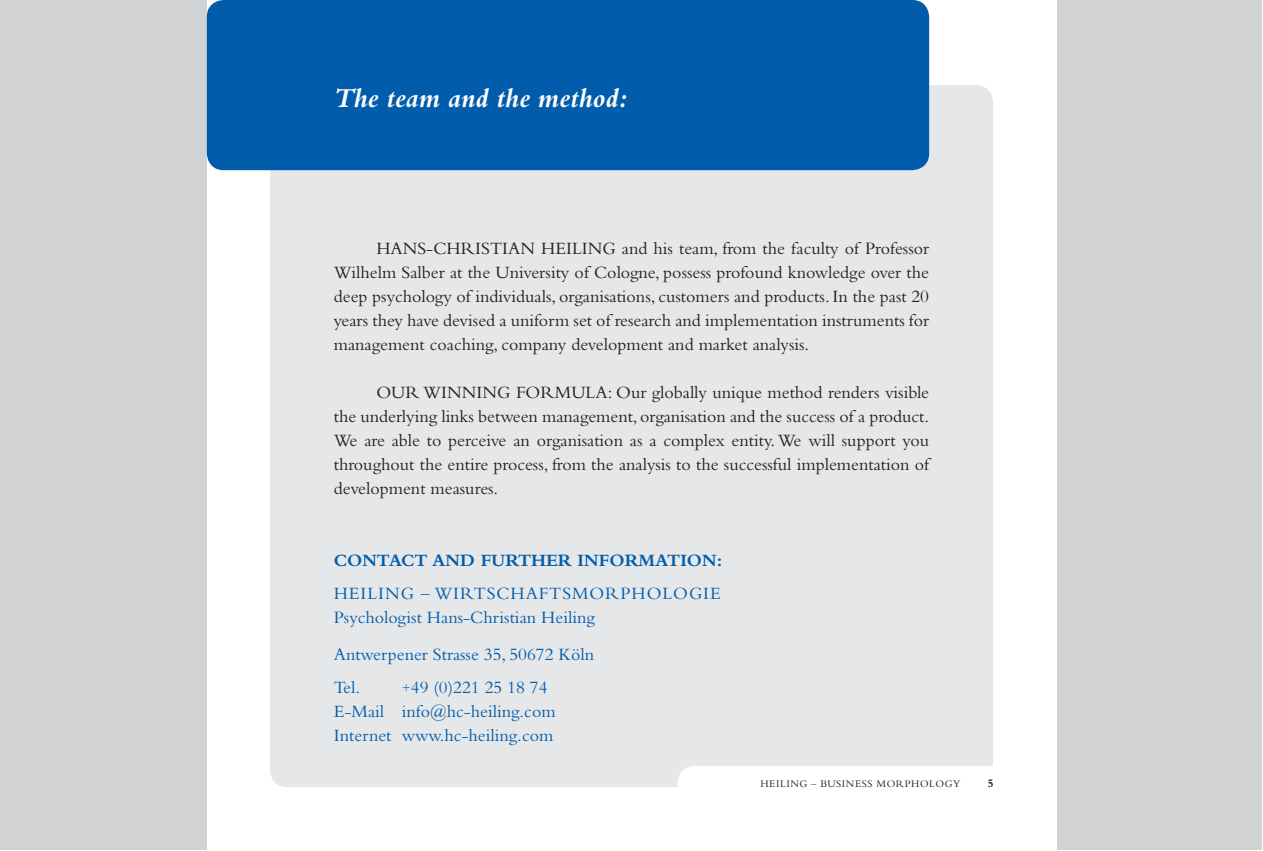
<style>
.page{position:relative;width:1263px;height:851px;background:#fff}
.page>*{position:absolute;margin:0;border:0;box-sizing:border-box;transform-origin:0 0}
.t1{font:italic 700 28.5px "Bembo";color:#fff}
.t2{font:18px/24px "Bembo";color:#231f20;text-align:justify}
.t3{font:18px/24px "Bembo";color:#015dab}
.t4{font:18px/24px "Bembo";letter-spacing:.03em;color:#015dab}
.t5{font:700 18px "Bembo";color:#015dab}
.t6{font:700 12px "Bembo";color:#231f20}
.t7{font:10.5px "Bembo";letter-spacing:.05em;color:#231f20}
.s1{font-size:13.5px}
</style>
<div class="page">
<div style="left:1px;top:1px;width:1261px;height:849px;background:#d1d2d4"></div>
<div style="left:207px;top:1px;width:849px;height:849px;background:#fff"></div>
<div style="left:270px;top:85px;width:723px;height:702px;background:#e6e7e9"></div>
<div style="left:207px;top:0;width:722px;height:170px;background:#015dab"></div>
<svg style="left:678px;top:765px;width:315px;height:22px"></svg>
<h1 class="t1" style="left:334px;top:82px;width:295px">The team and the method:</h1>
<p class="t2" style="left:334px;top:236px;width:597px;text-indent:43px">HANS-CHRISTIAN HEILING and his team, from the faculty of Professor Wilhelm Salber at the University of Cologne, possess profound knowledge over the deep psychology of individuals, organisations, customers and products. In the past 20 years they have devised a uniform set of research and implementation instruments for management coaching, company development and market analysis.</p>
<p class="t2" style="left:334px;top:380px;width:597px;text-indent:43px">OUR WINNING FORMULA: Our globally unique method renders visible the underlying links between management, organisation and the success of a product.<br>We are able to perceive an organisation as a complex entity. We will support you throughout the entire process, from the analysis to the successful implementation of development measures.</p>
<p class="t5" style="left:334px;top:550px;width:390px">CONTACT AND FURTHER INFORMATION:</p>
<p class="t4" style="left:334px;top:581px;width:388px">HEILING – WIRTSCHAFTSMORPHOLOGIE<br>Psychologist Hans-Christian Heiling</p>
<p class="t3" style="left:334px;top:637px;width:262px;line-height:33px">Antwerpener Strasse 35, 50672 Köln<br>Tel.</p>
<p class="t3" style="left:334px;top:674px;width:223px;text-indent:68px"><span class="s1">+</span>49 (0)221 25 18 74<br>E-Mail info@hc-heiling.com<br>Internet www.hc-heiling.com</p>
<p class="t7" style="left:760px;top:777px;width:202px">HEILING – BUSINESS MORPHOLOGY</p>
<p class="t6" style="left:988px;top:776px;width:7px">5</p>
</div>
